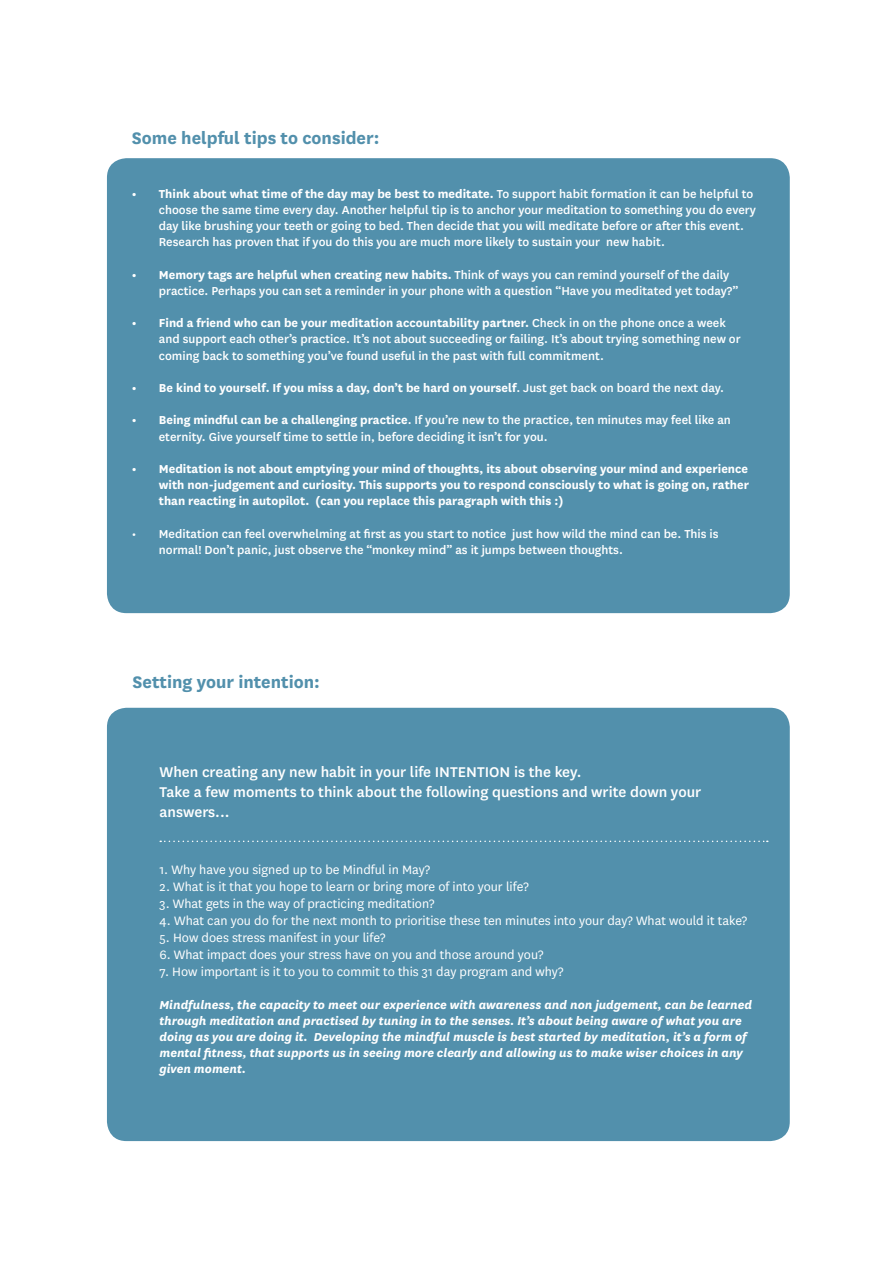
<style>
.page{position:relative;width:893px;height:1263px;background:#fff}
.page>*{position:absolute;margin:0;border:0;box-sizing:border-box;transform-origin:0 0}
.t1{font:700 19.5px "National";color:#5290ac}
.t2{font:500 16.5px/19.8px "National";color:#fff}
.t3{font:14.25px "National";color:#fff}
.t4{font:500 13.5px/16.2px "National";color:#fff}
.t5{font:italic 700 13.5px/16.2px "National";color:#fff}
.t6{font:700 13.5px/16.2px "National";color:#fff;text-align:justify}
.s1{font-weight:700}
.s2{font-weight:500}
</style>
<div class="page">
<div style="left:107px;top:708px;width:683px;height:433px;background:#5290ac;border-radius:20px"></div>
<div style="left:107px;top:158px;width:683px;height:455px;background:#5290ac;border-radius:20px"></div>
<svg style="left:160px;top:840px;width:608px;height:2px"></svg>
<h1 class="t1" style="left:132px;top:124px;width:249px">Some helpful tips to consider:</h1>
<p class="t4" style="left:159px;top:185px;width:599px;text-indent:-27px"><span class="s1">• Think about what time of the day may be best to meditate.</span> To support habit formation it can be helpful to choose the same time every day. Another helpful tip is to anchor your meditation to something you do every day like brushing your teeth or going to bed. Then decide that you will meditate before or after this event.<br>Research has proven that if you do this you are much more likely to sustain your new habit.</p>
<p class="t4" style="left:159px;top:266px;width:581px;text-indent:-27px"><span class="s1">• Memory tags are helpful when creating new habits.</span> Think of ways you can remind yourself of the daily practice. Perhaps you can set a reminder in your phone with a question “Have you meditated yet today?”</p>
<p class="t4" style="left:159px;top:314px;width:583px;text-indent:-27px"><span class="s1">• Find a friend who can be your meditation accountability partner.</span> Check in on the phone once a week and support each other’s practice. It’s not about succeeding or failing. It’s about trying something new or coming back to something you’ve found useful in the past with full commitment.</p>
<p class="t6" style="left:132px;top:379px;width:594px">• Be kind to yourself. If you miss a day, don’t be hard on yourself<span class="s2">. Just get back on board the next day.</span></p>
<p class="t4" style="left:159px;top:411px;width:574px;text-indent:-27px"><span class="s1">• Being mindful can be a challenging practice</span>. If you’re new to the practice, ten minutes may feel like an eternity. Give yourself time to settle in, before deciding it isn’t for you.</p>
<p class="t6" style="left:159px;top:460px;width:592px;text-indent:-27px">• Meditation is not about emptying your mind of thoughts, its about observing your mind and experience with non-judgement and curiosity. This supports you to respond consciously to what is going on, rather than reacting in autopilot. (can you replace this paragraph with this :)</p>
<p class="t4" style="left:159px;top:525px;width:561px;text-indent:-27px">• Meditation can feel overwhelming at first as you start to notice just how wild the mind can be. This is normal! Don’t panic, just observe the “monkey mind” as it jumps between thoughts.</p>
<h1 class="t1" style="left:132px;top:668px;width:189px">Setting your intention:</h1>
<p class="t2" style="left:159px;top:761px;width:543px">When creating any new habit in your life INTENTION is the key.<br>Take a few moments to think about the following questions and write down your answers...</p>
<p class="t3" style="left:159px;top:860px;width:272px">1. Why have you signed up to be Mindful in May?</p>
<p class="t3" style="left:159px;top:877px;width:371px">2. What is it that you hope to learn or bring more of into your life?</p>
<p class="t3" style="left:159px;top:894px;width:276px">3. What gets in the way of practicing meditation?</p>
<p class="t3" style="left:159px;top:911px;width:589px">4. What can you do for the next month to prioritise these ten minutes into your day? What would it take?</p>
<p class="t3" style="left:159px;top:928px;width:227px">5. How does stress manifest in your life?</p>
<p class="t3" style="left:159px;top:945px;width:386px">6. What impact does your stress have on you and those around you?</p>
<p class="t3" style="left:159px;top:962px;width:405px">7. How important is it to you to commit to this 31 day program and why?</p>
<p class="t5" style="left:159px;top:995px;width:594px">Mindfulness, the capacity to meet our experience with awareness and non judgement, can be learned through meditation and practised by tuning in to the senses. It’s about being aware of what you are doing as you are doing it. Developing the mindful muscle is best started by meditation, it’s a form of mental fitness, that supports us in seeing more clearly and allowing us to make wiser choices in any given moment.</p>
</div>
